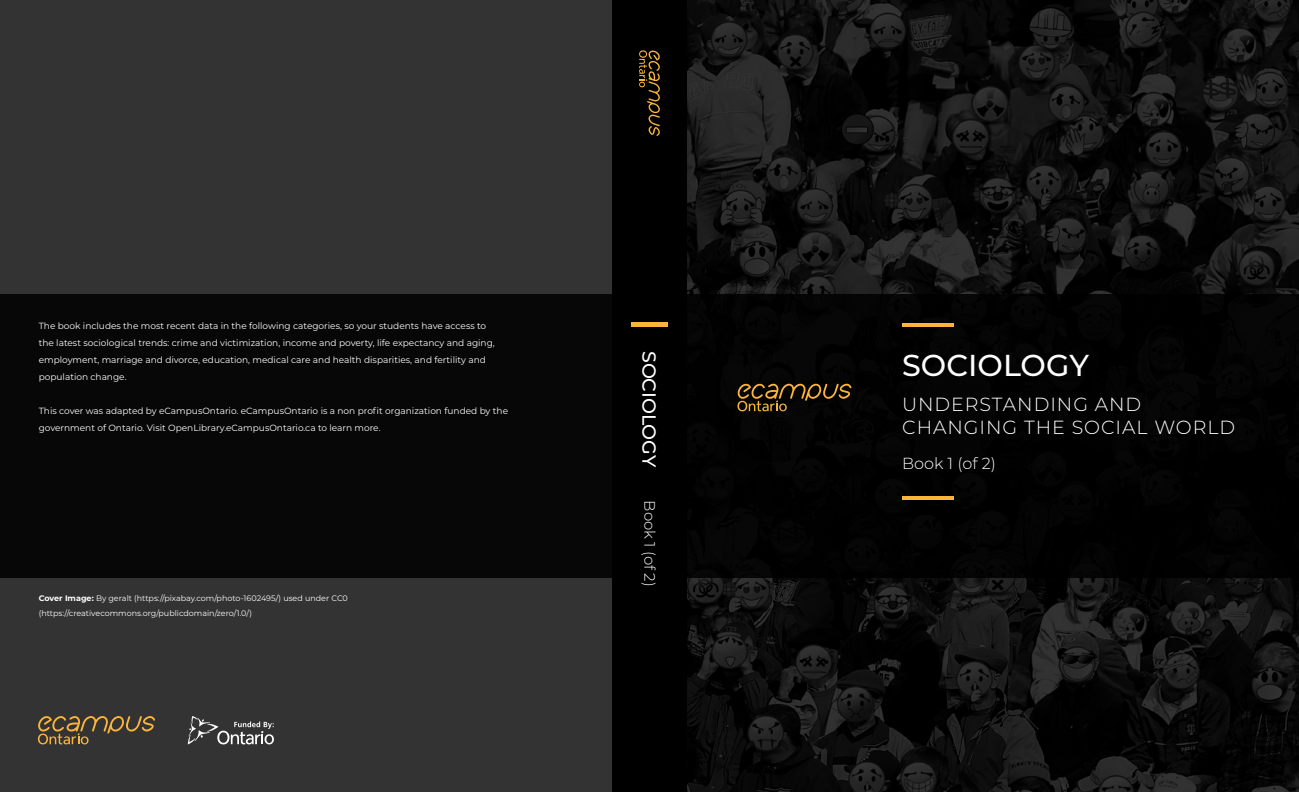
<style>
.page{position:relative;width:1299px;height:792px;background:#fff}
.page>*{position:absolute;margin:0;border:0;box-sizing:border-box;transform-origin:0 0}
.t1{font:500 30.2px "Montserrat";color:#fff}
.t2{font:300 19px/22.8px "Montserrat";letter-spacing:.05em;color:#fff}
.t3{font:500 19px "Montserrat";letter-spacing:-.01em;color:#fff}
.t4{font:300 16px "Montserrat";color:#fff}
.t5{font:300 15px "Montserrat";letter-spacing:-.01em;color:#fff}
.t6{font:9px/17px "Montserrat";color:#fff}
.t7{font:8px/15px "Montserrat";color:#fff}
.s1{font-weight:700}
</style>
<div class="page">
<div style="left:0;top:0;width:621px;height:792px;background:#333"></div>
<div style="left:0;top:294px;width:616px;height:283px;background:#070707"></div>
<svg style="left:38px;top:716px;width:117px;height:28px"></svg>
<svg style="left:188px;top:716px;width:86px;height:28px"></svg>
<svg style="left:686px;top:0;width:612px;height:792px"></svg>
<div style="left:680px;top:294px;width:618px;height:283px;background:#000"></div>
<svg style="left:737px;top:383px;width:114px;height:28px"></svg>
<hr style="left:902px;top:323px;width:51px;height:4px;background:#fcb53b">
<hr style="left:902px;top:496px;width:51px;height:4px;background:#fcb53b">
<div style="left:612px;top:0;width:74px;height:792px;background:#000"></div>
<svg style="left:639px;top:50px;width:21px;height:86px"></svg>
<hr style="left:631px;top:323px;width:36px;height:4px;background:#fcb53b">
<p class="t6" style="left:39px;top:317px;width:457px">The book includes the most recent data in the following categories, so your students have access to the latest sociological trends: crime and victimization, income and poverty, life expectancy and aging, employment, marriage and divorce, education, medical care and health disparities, and fertility and population change.</p>
<p class="t6" style="left:39px;top:402px;width:471px">This cover was adapted by eCampusOntario. eCampusOntario is a non profit organization funded by the government of Ontario. Visit OpenLibrary.eCampusOntario.ca to learn more.</p>
<p class="t7" style="left:39px;top:590px;width:310px"><span class="s1">Cover Image:</span> By geralt (https://pixabay.com/photo-1602495/) used under CC0 (https://creativecommons.org/publicdomain/zero/1.0/)</p>
<h2 class="t3" style="left:662px;top:351px;width:118px;rotate:90deg">SOCIOLOGY</h2>
<h3 class="t5" style="left:660px;top:500px;width:88px;rotate:90deg">Book 1 (of 2)</h3>
<h1 class="t1" style="left:902px;top:345px;width:188px">SOCIOLOGY</h1>
<h2 class="t2" style="left:902px;top:393px;width:334px">UNDERSTANDING AND<br>CHANGING THE SOCIAL WORLD</h2>
<h3 class="t4" style="left:902px;top:453px;width:95px">Book 1 (of 2)</h3>
</div>
